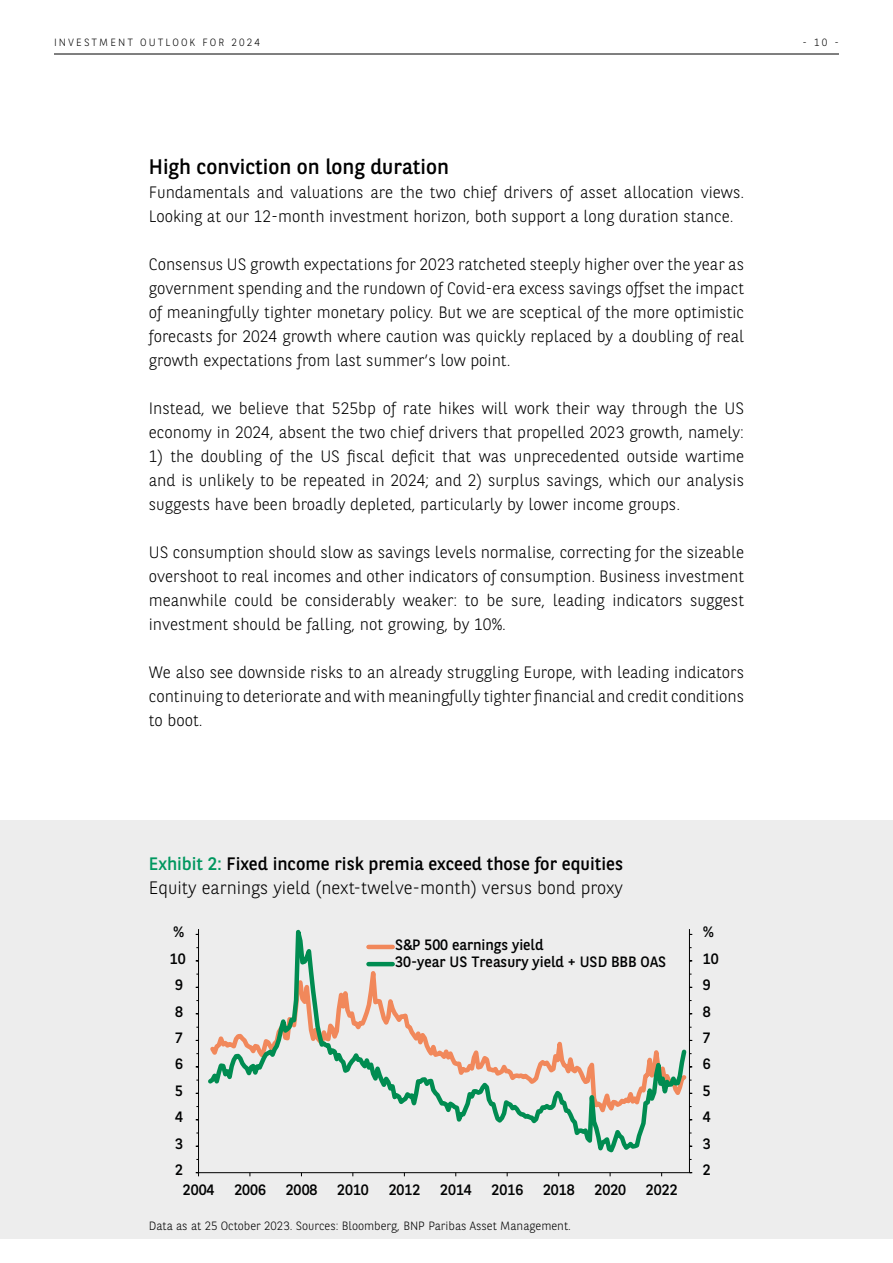
<style>
.page{position:relative;width:893px;height:1263px;background:#fff}
.page>*{position:absolute;margin:0;border:0;box-sizing:border-box;transform-origin:0 0}
.t1{font:21px "BNPP Sans";color:#000}
.t2{font:300 18px/24px "BNPP Sans";color:#000}
.t3{font:300 16.5px/24px "BNPP Sans";color:#000;text-align:justify}
.t4{font:15px/17.2px "BNPP Sans";letter-spacing:-.005em;color:#010202}
.t5{font:300 12px "BNPP Sans";color:#000}
.t6{font:300 10.5px "BNPP Sans";letter-spacing:.2em;color:#000}
.s1{font-weight:400;color:#00975f}
.s2{font-weight:400}
</style>
<div class="page">
<hr style="left:54px;top:54px;width:785px;height:1px;background:#000">
<div style="left:0;top:821px;width:893px;height:418px;background:#ededed"></div>
<hr style="left:689px;top:929px;width:1px;height:244px;background:#000">
<hr style="left:198px;top:929px;width:1px;height:244px;background:#000">
<hr style="left:199px;top:1172px;width:490px;height:1px;background:#000">
<svg style="left:208px;top:929px;width:479px;height:224px"></svg>
<hr style="left:368px;top:945px;width:25px;height:4px;background:#f1885b">
<hr style="left:368px;top:962px;width:25px;height:4px;background:#008c51">
<p class="t6" style="left:54px;top:36px;width:207px">INVESTMENT OUTLOOK FOR 2024</p>
<p class="t6" style="left:802px;top:36px;width:38px">-10-</p>
<p class="t1" style="left:149px;top:152px;width:301px">High conviction on long duration</p>
<p class="t3" style="left:149px;top:179px;width:597px">Fundamentals and valuations are the two chief drivers of asset allocation views.<br>Looking at our 12-month investment horizon, both support a long duration stance.</p>
<p class="t3" style="left:149px;top:252px;width:597px">Consensus US growth expectations for 2023 ratcheted steeply higher over the year as government spending and the rundown of Covid-era excess savings offset the impact of meaningfully tighter monetary policy. But we are sceptical of the more optimistic forecasts for 2024 growth where caution was quickly replaced by a doubling of real growth expectations from last summer’s low point.</p>
<p class="t3" style="left:149px;top:396px;width:597px">Instead, we believe that 525bp of rate hikes will work their way through the US economy in 2024, absent the two chief drivers that propelled 2023 growth, namely:</p>
<p class="t3" style="left:149px;top:444px;width:597px">1) the doubling of the US fiscal deficit that was unprecedented outside wartime and is unlikely to be repeated in 2024; and 2) surplus savings, which our analysis suggests have been broadly depleted, particularly by lower income groups.</p>
<p class="t3" style="left:149px;top:540px;width:597px">US consumption should slow as savings levels normalise, correcting for the sizeable overshoot to real incomes and other indicators of consumption. Business investment meanwhile could be considerably weaker: to be sure, leading indicators suggest investment should be falling, not growing, by 10%.</p>
<p class="t3" style="left:149px;top:660px;width:597px">We also see downside risks to an already struggling Europe, with leading indicators continuing to deteriorate and with meaningfully tighter financial and credit conditions to boot.</p>
<p class="t2" style="left:149px;top:851px;width:476px"><span class="s1">Exhibit 2:</span> <span class="s2">Fixed income risk premia exceed those for equities<br></span>Equity earnings yield (next-twelve-month) versus bond proxy</p>
<p class="t4" style="left:173px;top:922px;width:13px">%</p>
<p class="t4" style="left:170px;top:949px;width:17px">10</p>
<p class="t4" style="left:395px;top:935px;width:272px">S&amp;P 500 earnings yield<br>30-year US Treasury yield + USD BBB OAS</p>
<p class="t4" style="left:703px;top:922px;width:13px">%</p>
<p class="t4" style="left:703px;top:949px;width:17px">10</p>
<p class="t4" style="left:175px;top:975px;width:9px">9</p>
<p class="t4" style="left:703px;top:975px;width:9px">9</p>
<p class="t4" style="left:175px;top:1002px;width:9px">8</p>
<p class="t4" style="left:703px;top:1002px;width:9px">8</p>
<p class="t4" style="left:175px;top:1028px;width:9px">7</p>
<p class="t4" style="left:703px;top:1028px;width:9px">7</p>
<p class="t4" style="left:175px;top:1055px;width:9px">6</p>
<p class="t4" style="left:703px;top:1055px;width:9px">6</p>
<p class="t4" style="left:175px;top:1081px;width:9px">5</p>
<p class="t4" style="left:703px;top:1081px;width:9px">5</p>
<p class="t4" style="left:175px;top:1108px;width:9px">4</p>
<p class="t4" style="left:703px;top:1108px;width:9px">4</p>
<p class="t4" style="left:175px;top:1134px;width:9px">3</p>
<p class="t4" style="left:703px;top:1134px;width:9px">3</p>
<p class="t4" style="left:175px;top:1161px;width:9px">2</p>
<p class="t4" style="left:703px;top:1161px;width:9px">2</p>
<p class="t4" style="left:183px;top:1181px;width:33px">2004</p>
<p class="t4" style="left:234px;top:1181px;width:33px">2006</p>
<p class="t4" style="left:286px;top:1181px;width:33px">2008</p>
<p class="t4" style="left:337px;top:1181px;width:33px">2010</p>
<p class="t4" style="left:389px;top:1181px;width:33px">2012</p>
<p class="t4" style="left:440px;top:1181px;width:33px">2014</p>
<p class="t4" style="left:492px;top:1181px;width:33px">2016</p>
<p class="t4" style="left:543px;top:1181px;width:33px">2018</p>
<p class="t4" style="left:594px;top:1181px;width:33px">2020</p>
<p class="t4" style="left:646px;top:1181px;width:33px">2022</p>
<p class="t5" style="left:149px;top:1218px;width:424px">Data as at 25 October 2023. Sources: Bloomberg, BNP Paribas Asset Management.</p>
</div>
